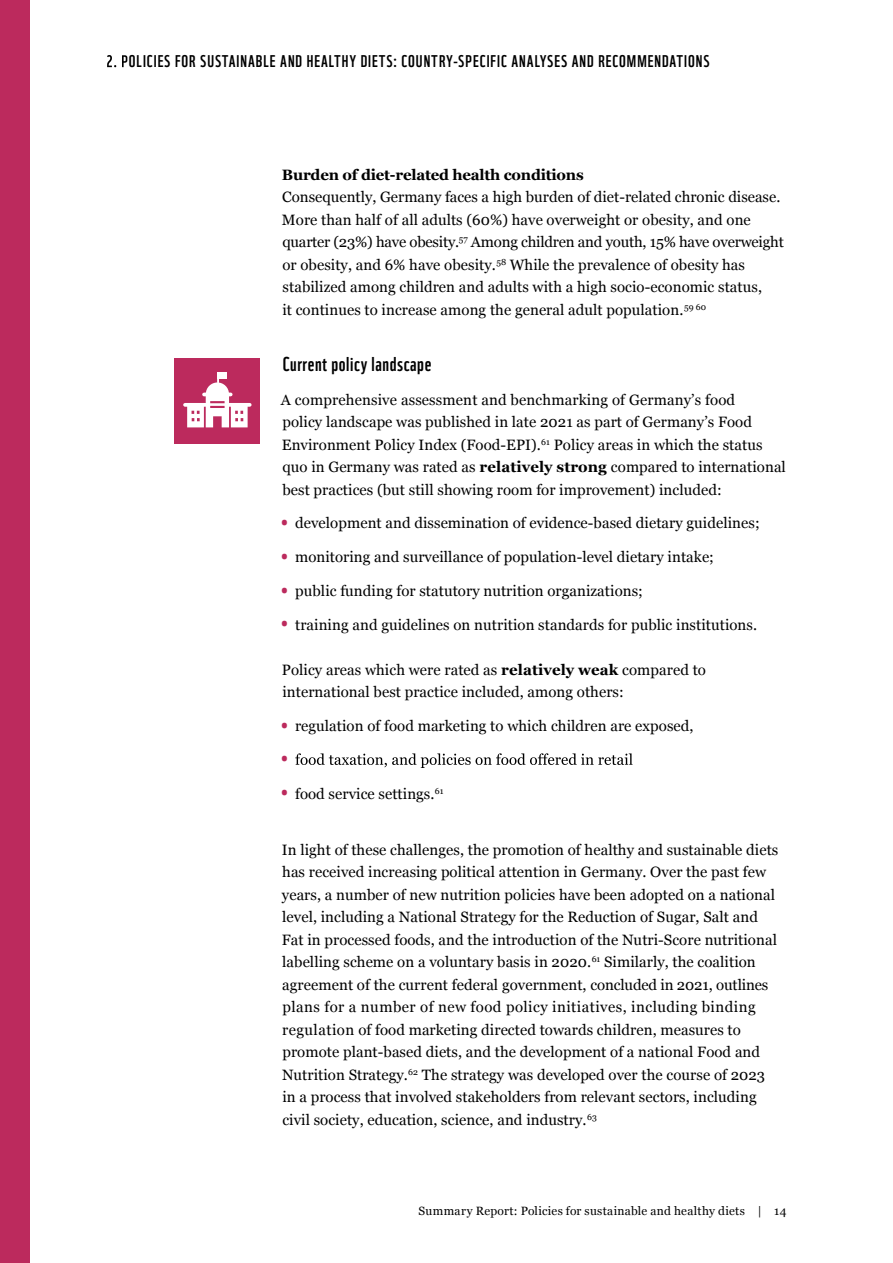
<style>
.page{position:relative;width:893px;height:1263px;background:#fff}
.page>*{position:absolute;margin:0;border:0;box-sizing:border-box;transform-origin:0 0}
.t1{font:19.5px "WWF";letter-spacing:.03em;color:#000}
.t2{font:700 18px "Open Sans";color:#bc2a5d}
.t3{font:16.5px "WWF";letter-spacing:.06em;color:#000}
.t4{font:15px/22.5px "Georgia";letter-spacing:.005em;color:#000}
.t5{font:700 15px "Georgia";letter-spacing:-.015em;color:#000}
.t6{font:12px "Georgia";letter-spacing:.025em;color:#000}
.s1{font-weight:700}
.s2{font-family:"Open Sans";font-weight:700;font-size:18px;color:#bc2a5d}
</style>
<div class="page">
<svg style="left:107px;top:55px;width:20px;height:12px"></svg>
<svg style="left:295px;top:753px;width:338px;height:15px"></svg>
<div style="left:0;top:0;width:30px;height:1263px;background:#bc2a5d"></div>
<div style="left:175px;top:359px;width:85px;height:85px;background:#bc2a5d"></div>
<svg style="left:187px;top:379px;width:61px;height:48px"></svg>
<div style="left:217px;top:372px;width:10px;height:7px;background:#fff"></div>
<hr style="left:229px;top:403px;width:21px;height:4px;background:#fff">
<hr style="left:185px;top:403px;width:21px;height:4px;background:#fff">
<p class="t3" style="left:129px;top:50px;width:582px">OLICIES FOR SUSTAINABLE AND HEALTHY DIETS: COUNTRY-SPECIFIC ANALYSES AND RECOMMENDATIONS</p>
<p class="t5" style="left:282px;top:163px;width:303px">Burden of diet-related health conditions</p>
<p class="t4" style="left:282px;top:185px;width:503px">Consequently, Germany faces a high burden of diet-related chronic disease.<br>More than half of all adults (60%) have overweight or obesity, and one quarter (23%) have obesity.<sup>57</sup> Among children and youth, 15% have overweight or obesity, and 6% have obesity.<sup>58</sup> While the prevalence of obesity has stabilized among children and adults with a high socio-economic status,<br>it continues to increase among the general adult population.<sup>59</sup> <sup>60</sup></p>
<h1 class="t1" style="left:283px;top:351px;width:150px">Current policy landscape</h1>
<p class="t4" style="left:281px;top:388px;width:506px">A comprehensive assessment and benchmarking of Germany’s food<br>policy landscape was published in late 2021 as part of Germany’s Food Environment Policy Index (Food-EPI).<sup>61</sup> Policy areas in which the status quo in Germany was rated as <span class="s1">relatively strong</span> compared to international best practices (but still showing room for improvement) included:</p>
<p class="t4" style="left:281px;top:511px;width:480px"><span class="s2">•</span> development and dissemination of evidence-based dietary guidelines;</p>
<p class="t4" style="left:281px;top:545px;width:434px"><span class="s2">•</span> monitoring and surveillance of population-level dietary intake;</p>
<p class="t4" style="left:281px;top:579px;width:363px"><span class="s2">•</span> public funding for statutory nutrition organizations;</p>
<p class="t4" style="left:281px;top:613px;width:477px"><span class="s2">•</span> training and guidelines on nutrition standards for public institutions.</p>
<p class="t4" style="left:282px;top:658px;width:426px">Policy areas which were rated as <span class="s1">relatively weak</span> compared to international best practice included, among others:</p>
<p class="t4" style="left:281px;top:714px;width:414px"><span class="s2">•</span> regulation of food marketing to which children are exposed,</p>
<p class="t2" style="left:281px;top:746px;width:8px">•</p>
<p class="t4" style="left:281px;top:781px;width:164px"><span class="s2">•</span> food service settings.<sup>61</sup></p>
<p class="t4" style="left:282px;top:838px;width:498px">In light of these challenges, the promotion of healthy and sustainable diets has received increasing political attention in Germany. Over the past few years, a number of new nutrition policies have been adopted on a national level, including a National Strategy for the Reduction of Sugar, Salt and Fat in processed foods, and the introduction of the Nutri-Score nutritional labelling scheme on a voluntary basis in 2020.<sup>61</sup> Similarly, the coalition agreement of the current federal government, concluded in 2021, outlines plans for a number of new food policy initiatives, including binding regulation of food marketing directed towards children, measures to promote plant-based diets, and the development of a national Food and Nutrition Strategy.<sup>62</sup> The strategy was developed over the course of 2023 in a process that involved stakeholders from relevant sectors, including civil society, education, science, and industry.<sup>63</sup></p>
<p class="t6" style="left:418px;top:1202px;width:370px">Summary Report: Policies for sustainable and healthy diets | 14</p>
</div>
